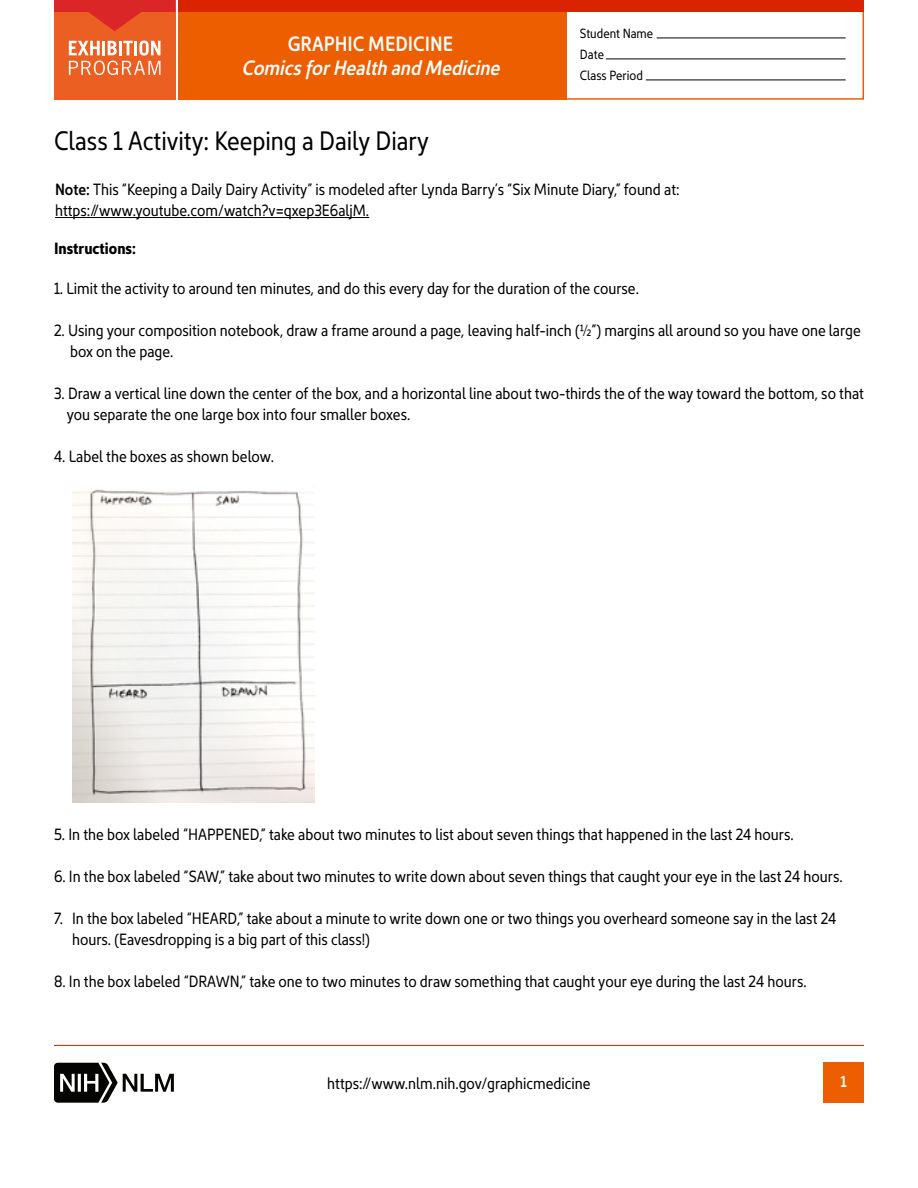
<style>
.page{position:relative;width:918px;height:1188px;background:#fff}
.page>*{position:absolute;margin:0;border:0;box-sizing:border-box;transform-origin:0 0}
.t1{font:27px "Kyrial Sans Pro Regular Cond";color:#000}
.t2{font:21px "Kyrial Sans Pro Semi Bold Cond Itali";color:#fff}
.t3{font:21px "Kyrial Sans Pro Semi Bold Cond";color:#fff}
.t4{font:16.5px/21px "Kyrial Sans Pro Regular Cond";color:#000}
.t5{font:16.5px "Kyrial Sans Pro Bold Cond";color:#000}
.t6{font:16.5px "Kyrial Sans Pro Semi Bold Cond";color:#fff}
.t7{font:13.5px/21px "Kyrial Sans Pro Regular Cond";color:#000}
.s1{font-family:"Kyrial Sans Pro Semi Bold Cond"}
</style>
<div class="page">
<div style="left:824px;top:1063px;width:40px;height:40px;background:#ec5e00"></div>
<hr style="left:54px;top:1045px;width:810px;height:1px;background:#da2300">
<div style="left:178px;top:6px;width:388px;height:94px;background:#ec5e00"></div>
<div style="left:476px;top:6px;width:388px;height:94px;border:2px solid #ec5e00"></div>
<div style="left:178px;top:0;width:686px;height:12px;background:#da2300"></div>
<div style="left:54px;top:0;width:121px;height:100px;background:#ec5f23"></div>
<svg style="left:69px;top:41px;width:92px;height:34px"></svg>
<svg style="left:54px;top:0;width:121px;height:31px"></svg>
<hr style="left:657px;top:38px;width:189px;height:1px;background:#000">
<hr style="left:606px;top:59px;width:240px;height:1px;background:#000">
<hr style="left:646px;top:80px;width:200px;height:1px;background:#000">
<svg style="left:54px;top:1063px;width:120px;height:40px"></svg>
<hr style="left:55px;top:217px;width:314px;height:1px;background:#000">
<img style="left:72px;top:489px;width:242px;height:314px">
<p class="t3" style="left:288px;top:29px;width:167px">GRAPHIC MEDICINE</p>
<p class="t2" style="left:241px;top:53px;width:259px">Comics for Health and Medicine</p>
<h1 class="t1" style="left:54px;top:122px;width:376px">Class 1 Activity: Keeping a Daily Diary</h1>
<p class="t7" style="left:580px;top:22px;width:75px">Student Name<br>Date<br>Class Period</p>
<p class="t4" style="left:55px;top:178px;width:626px"><span class="s1">Note:</span> This “Keeping a Daily Dairy Activity” is modeled after Lynda Barry’s “Six Minute Diary,” found at: https://www.youtube.com/watch?v=qxep3E6aljM.</p>
<h2 class="t5" style="left:54px;top:236px;width:83px">Instructions:</h2>
<p class="t4" style="left:54px;top:277px;width:586px">1. Limit the activity to around ten minutes, and do this every day for the duration of the course.</p>
<p class="t4" style="left:70px;top:319px;width:792px;text-indent:-16px">2. Using your composition notebook, draw a frame around a page, leaving half-inch (½”) margins all around so you have one large box on the page.</p>
<p class="t4" style="left:67px;top:382px;width:799px;text-indent:-13px">3. Draw a vertical line down the center of the box, and a horizontal line about two-thirds the of the way toward the bottom, so that you separate the one large box into four smaller boxes.</p>
<p class="t4" style="left:54px;top:445px;width:222px">4. Label the boxes as shown below.</p>
<p class="t4" style="left:54px;top:823px;width:741px">5. In the box labeled “HAPPENED,” take about two minutes to list about seven things that happened in the last 24 hours.</p>
<p class="t4" style="left:54px;top:865px;width:790px">6. In the box labeled “SAW,” take about two minutes to write down about seven things that caught your eye in the last 24 hours.</p>
<p class="t4" style="left:72px;top:907px;width:766px;text-indent:-18px">7. In the box labeled “HEARD,” take about a minute to write down one or two things you overheard someone say in the last 24 hours. (Eavesdropping is a big part of this class!)</p>
<p class="t4" style="left:54px;top:970px;width:754px">8. In the box labeled “DRAWN,” take one to two minutes to draw something that caught your eye during the last 24 hours.</p>
<p class="t4" style="left:327px;top:1072px;width:265px">https://www.nlm.nih.gov/graphicmedicine</p>
<p class="t6" style="left:841px;top:1070px;width:8px">1</p>
</div>
